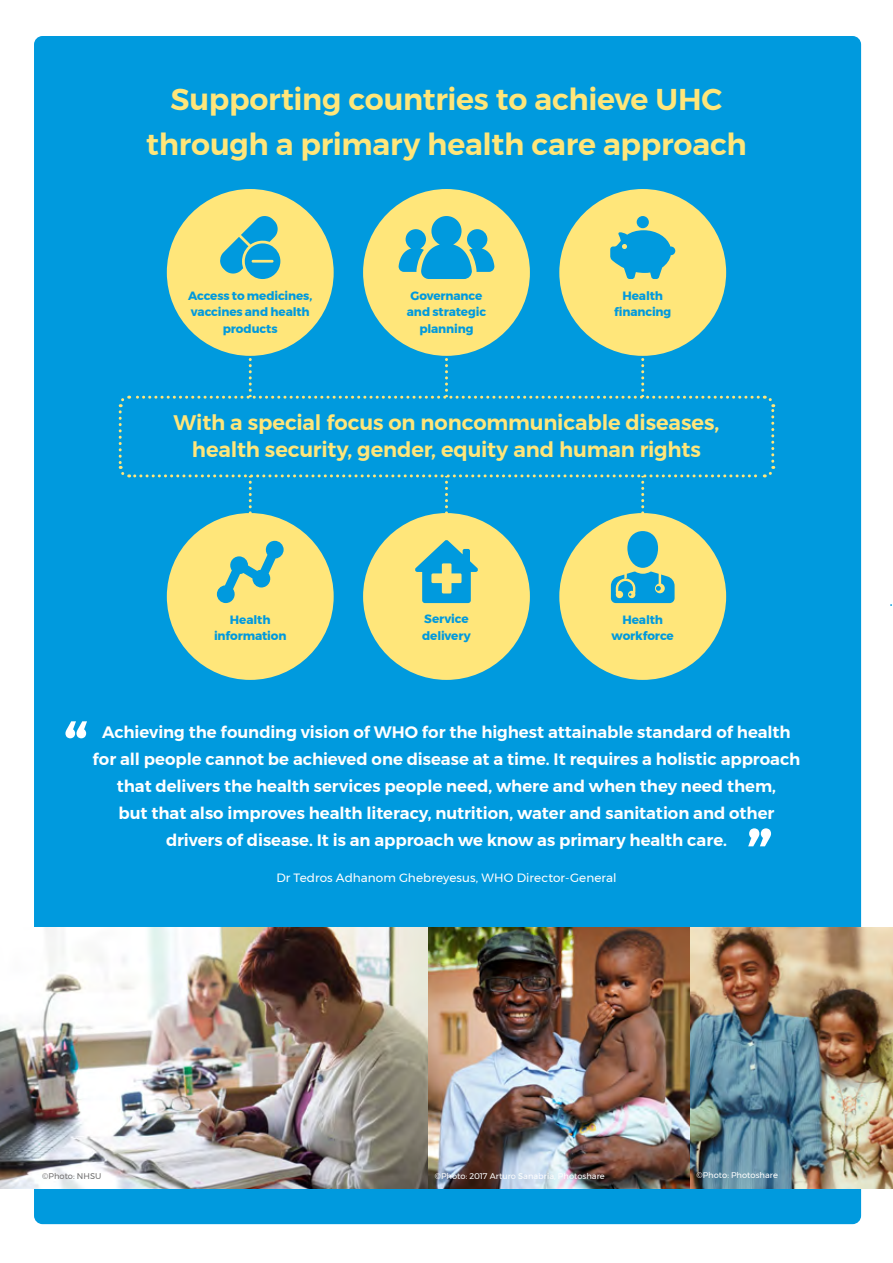
<style>
.page{position:relative;width:893px;height:1263px;background:#fff}
.page>*{position:absolute;margin:0;border:0;box-sizing:border-box;transform-origin:0 0}
.head__22{font:600 30px/45px "Montserrat";letter-spacing:-.01em;color:#ffe67a;text-align:center}
.head__22-2{font:600 21px/27px "Montserrat";letter-spacing:-.005em;color:#ffe67a;text-align:center}
.Body__22{font:600 16.5px/27px "Montserrat";color:#fff;text-align:center}
.Body__22-2{font:700 12px/16.5px "Montserrat";letter-spacing:-.01em;color:#009ade;text-align:center}
.t1{font:12px "Montserrat";letter-spacing:.005em;color:#fff}
.t2{font:8.25px "Montserrat";color:#fff}
.t3{font:8.25px "Montserrat";color:#706f6f}
</style>
<div class="page">
<div style="left:34px;top:36px;width:827px;height:1188px;background:#009ade;border-radius:9px"></div>
<svg style="left:65px;top:721px;width:22px;height:17px"></svg>
<svg style="left:748px;top:828px;width:23px;height:18px"></svg>
<img style="left:0;top:927px;width:893px;height:261px">
<div style="left:167px;top:189px;width:167px;height:167px;background:#ffe67a;border-radius:50%"></div>
<svg style="left:220px;top:216px;width:60px;height:63px"></svg>
<div style="left:559px;top:513px;width:167px;height:167px;background:#ffe67a;border-radius:50%"></div>
<div style="left:167px;top:513px;width:167px;height:167px;background:#ffe67a;border-radius:50%"></div>
<div style="left:363px;top:513px;width:167px;height:167px;background:#ffe67a;border-radius:50%"></div>
<div style="left:363px;top:189px;width:167px;height:167px;background:#ffe67a;border-radius:50%"></div>
<svg style="left:398px;top:216px;width:97px;height:63px"></svg>
<div style="left:559px;top:189px;width:167px;height:167px;background:#ffe67a;border-radius:50%"></div>
<svg style="left:610px;top:216px;width:65px;height:63px"></svg>
<svg style="left:118px;top:344px;width:658px;height:259px"></svg>
<p class="head__22" style="left:146px;top:77px;width:602px">Supporting countries to achieve UHC through a primary health care approach</p>
<p class="Body__22-2" style="left:188px;top:287px;width:126px">Access to medicines, vaccines and health products</p>
<p class="Body__22-2" style="left:407px;top:287px;width:81px">Governance and strategic planning</p>
<p class="Body__22-2" style="left:614px;top:287px;width:59px">Health financing</p>
<p class="head__22-2" style="left:173px;top:409px;width:547px">With a special focus on noncommunicable diseases, health security, gender, equity and human rights</p>
<p class="Body__22-2" style="left:214px;top:611px;width:74px">Health information</p>
<p class="Body__22-2" style="left:422px;top:611px;width:50px;text-align:left">Service delivery</p>
<p class="Body__22-2" style="left:612px;top:611px;width:64px">Health workforce</p>
<p class="Body__22" style="left:93px;top:719px;width:709px">Achieving the founding vision of WHO for the highest attainable standard of health for all people cannot be achieved one disease at a time. It requires a holistic approach that delivers the health services people need, where and when they need them,<br>but that also improves health literacy, nutrition, water and sanitation and other drivers of disease. It is an approach we know as primary health care.</p>
<p class="t1" style="left:276px;top:869px;width:342px">Dr Tedros Adhanom Ghebreyesus, WHO Director-General</p>
<p class="t3" style="left:42px;top:1170px;width:61px">©Photo: NHSU</p>
<p class="t2" style="left:435px;top:1170px;width:171px">©Photo: 2017 Arturo Sanabria, Photoshare</p>
<p class="t2" style="left:696px;top:1169px;width:83px">©Photo: Photoshare</p>
</div>
